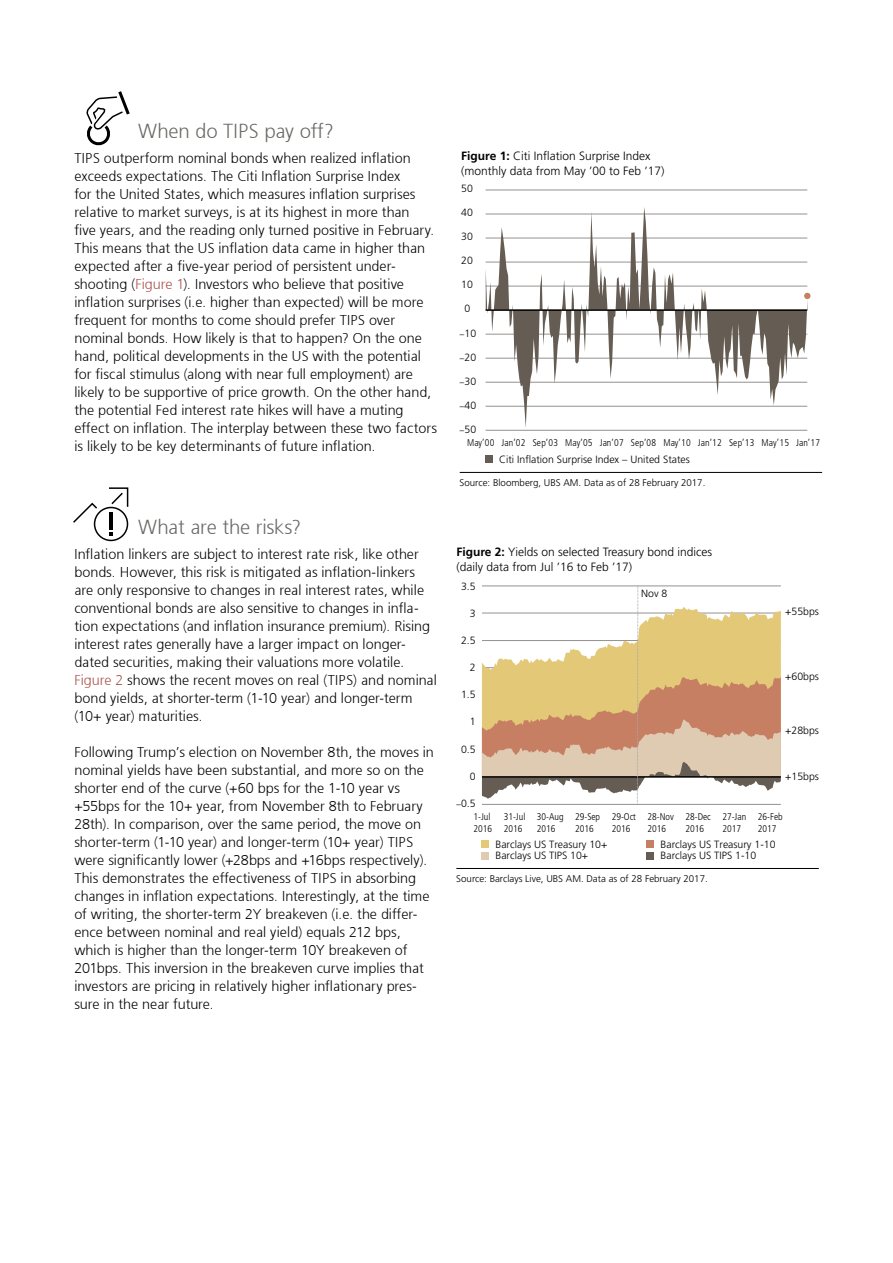
<style>
.page{position:relative;width:893px;height:1263px;background:#fff}
.page>*{position:absolute;margin:0;border:0;box-sizing:border-box;transform-origin:0 0}
.t1{font:300 20.25px "Frutiger 45";letter-spacing:-.01em;color:#6a6864}
.t2{font:300 14.25px/18px "Frutiger 45";color:#000}
.t3{font:300 12px/15px "Frutiger 45";color:#000}
.t4{font:300 10.5px "Frutiger 45";color:#000}
.t5{font:9.75px/11.7px "Frutiger 47 Light CN";color:#000}
.t6{font:300 9.75px "Frutiger 45";color:#000}
.s1{color:#aa4f49}
.s2{font-style:inherit}
</style>
<div class="page">
<hr style="left:460px;top:472px;width:362px;height:1px;background:#000">
<hr style="left:486px;top:430px;width:321px;height:1px;background:#949290">
<hr style="left:486px;top:190px;width:321px;height:1px;background:#949290">
<svg style="left:486px;top:207px;width:321px;height:220px"></svg>
<hr style="left:486px;top:309px;width:321px;height:2px;background:#000">
<div style="left:486px;top:455px;width:7px;height:7px;background:#655c53"></div>
<svg style="left:804px;top:293px;width:6px;height:6px"></svg>
<hr style="left:456px;top:868px;width:363px;height:1px;background:#000">
<svg style="left:482px;top:585px;width:299px;height:220px"></svg>
<div style="left:482px;top:841px;width:7px;height:7px;background:#e3c877"></div>
<div style="left:647px;top:841px;width:7px;height:7px;background:#c77f64"></div>
<div style="left:482px;top:852px;width:7px;height:7px;background:#dfcbb1"></div>
<div style="left:647px;top:852px;width:7px;height:7px;background:#655c53"></div>
<svg style="left:86px;top:91px;width:44px;height:55px"></svg>
<svg style="left:73px;top:487px;width:56px;height:55px"></svg>
<h1 class="t1" style="left:138px;top:119px;width:197px">When do TIPS pay off?</h1>
<p class="t2" style="left:74px;top:149px;width:364px">TIPS outperform nominal bonds when realized inflation exceeds expectations. The Citi Inflation Surprise Index<br>for the United States, which measures inflation surprises relative to market surveys, is at its highest in more than<br>five years, and the reading only turned positive in February.<br>This means that the US inflation data came in higher than expected after a five-year period of persistent under&shy;shooting (<span class="s1">Figure 1</span>). Investors who believe that positive inflation surprises (i.e. higher than expected) will be more frequent for months to come should prefer TIPS over nominal bonds. How likely is that to happen? On the one hand, political developments in the US with the potential for fiscal stimulus (along with near full employment) are likely to be supportive of price growth. On the other hand, the potential Fed interest rate hikes will have a muting effect on inflation. The interplay between these two factors is likely to be key determinants of future inflation.</p>
<h1 class="t1" style="left:138px;top:515px;width:165px">What are the risks?</h1>
<p class="t2" style="left:74px;top:545px;width:364px">Inflation linkers are subject to interest rate risk, like other bonds. However, this risk is mitigated as inflation-linkers are only responsive to changes in real interest rates, while conventional bonds are also sensitive to changes in infla&shy;tion expectations (and inflation insurance premium). Rising interest rates generally have a larger impact on longer&shy;dated securities, making their valuations more volatile.<br><span class="s1">Figure 2</span> shows the recent moves on real (TIPS) and nominal bond yields, at shorter-term (1-10 year) and longer-term (10+ year) maturities.</p>
<p class="t2" style="left:74px;top:743px;width:361px">Following Trump’s election on November 8th, the moves in nominal yields have been substantial, and more so on the shorter end of the curve (+60 bps for the 1-10 year vs +55bps for the 10+ year, from November 8th to February 28th). In comparison, over the same period, the move on shorter-term (1-10 year) and longer-term (10+ year) TIPS were significantly lower (+28bps and +16bps respectively).<br>This demonstrates the effectiveness of TIPS in absorbing changes in inflation expectations. Interestingly, at the time of writing, the shorter-term 2Y breakeven (i.e. the differ&shy;ence between nominal and real yield) equals 212 bps, which is higher than the longer-term 10Y breakeven of 201bps. This inversion in the breakeven curve implies that investors are pricing in relatively higher inflationary pres&shy;sure in the near future.</p>
<p class="t3" style="left:461px;top:148px;width:205px"><span class="s2">Figure 1:</span> Citi Inflation Surprise Index (monthly data from May ’00 to Feb ’17)</p>
<p class="t4" style="left:461px;top:182px;width:13px">50</p>
<p class="t4" style="left:461px;top:206px;width:13px">40</p>
<p class="t4" style="left:461px;top:230px;width:13px">30</p>
<p class="t4" style="left:461px;top:254px;width:13px">20</p>
<p class="t4" style="left:461px;top:279px;width:13px">10</p>
<p class="t4" style="left:465px;top:303px;width:7px">0</p>
<p class="t4" style="left:459px;top:327px;width:18px">₋10</p>
<p class="t4" style="left:459px;top:351px;width:18px">₋20</p>
<p class="t4" style="left:459px;top:375px;width:18px">₋30</p>
<p class="t4" style="left:459px;top:399px;width:18px">₋40</p>
<p class="t4" style="left:459px;top:423px;width:18px">₋50</p>
<p class="t5" style="left:467px;top:437px;width:355px">May’00 Jan’02 Sep’03 May’05 Jan’07 Sep’08 May’10 Jan’12 Sep’13 May’15 Jan’17</p>
<p class="t4" style="left:499px;top:453px;width:192px">Citi Inflation Surprise Index – United States</p>
<p class="t6" style="left:460px;top:477px;width:247px">Source: Bloomberg, UBS AM. Data as of 28 February 2017.</p>
<p class="t3" style="left:456px;top:544px;width:257px"><span class="s2">Figure 2:</span> Yields on selected Treasury bond indices (daily data from Jul ’16 to Feb ’17)</p>
<p class="t4" style="left:461px;top:580px;width:16px">3.5</p>
<p class="t4" style="left:470px;top:607px;width:7px">3</p>
<p class="t4" style="left:461px;top:634px;width:16px">2.5</p>
<p class="t4" style="left:470px;top:661px;width:7px">2</p>
<p class="t4" style="left:461px;top:689px;width:16px">1.5</p>
<p class="t4" style="left:470px;top:716px;width:7px">1</p>
<p class="t4" style="left:461px;top:743px;width:16px">0.5</p>
<p class="t4" style="left:470px;top:770px;width:7px">0</p>
<p class="t4" style="left:456px;top:797px;width:21px">₋0.5</p>
<p class="t4" style="left:641px;top:587px;width:28px">Nov 8</p>
<p class="t4" style="left:785px;top:605px;width:35px">+55bps</p>
<p class="t4" style="left:785px;top:670px;width:35px">+60bps</p>
<p class="t4" style="left:785px;top:725px;width:35px">+28bps</p>
<p class="t4" style="left:785px;top:770px;width:35px">+15bps</p>
<p class="t5" style="left:473px;top:811px;width:20px">1-Jul<br>2016</p>
<p class="t5" style="left:504px;top:811px;width:23px">31-Jul<br>2016</p>
<p class="t5" style="left:537px;top:811px;width:28px">30-Aug<br>2016</p>
<p class="t5" style="left:575px;top:811px;width:27px">29-Sep<br>2016</p>
<p class="t5" style="left:612px;top:811px;width:26px">29-Oct<br>2016</p>
<p class="t5" style="left:647px;top:811px;width:28px">28-Nov<br>2016</p>
<p class="t5" style="left:685px;top:811px;width:27px">28-Dec<br>2016</p>
<p class="t5" style="left:722px;top:811px;width:25px">27-Jan<br>2017</p>
<p class="t5" style="left:758px;top:811px;width:26px">26-Feb<br>2017</p>
<p class="t4" style="left:495px;top:838px;width:113px">Barclays US Treasury 10+</p>
<p class="t4" style="left:661px;top:838px;width:116px">Barclays US Treasury 1-10</p>
<p class="t4" style="left:495px;top:849px;width:94px">Barclays US TIPS 10+</p>
<p class="t4" style="left:661px;top:849px;width:97px">Barclays US TIPS 1-10</p>
<p class="t6" style="left:456px;top:873px;width:253px">Source: Barclays Live, UBS AM. Data as of 28 February 2017.</p>
</div>
